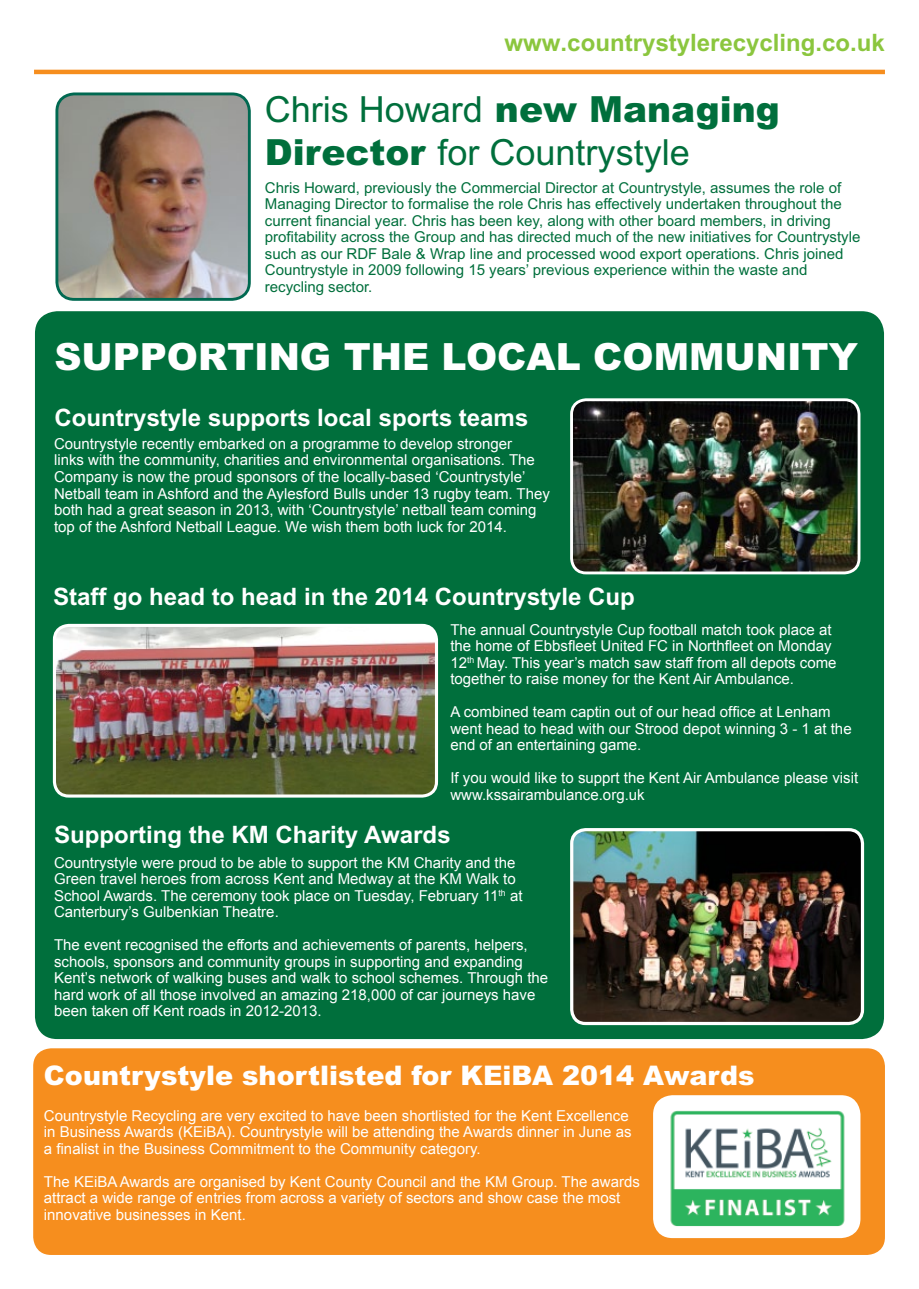
<style>
.page{position:relative;width:919px;height:1289px;background:#fff}
.page>*{position:absolute;margin:0;border:0;box-sizing:border-box;transform-origin:0 0}
.t1{font:900 37.5px "Arial MT Std";color:#fff}
.t2{font:36px/43.2px "Arial MT Std";color:#006f3c}
.t3{font:900 27px "Arial MT Std";color:#fff}
.t4{font:700 24px "Arial MT Std";color:#fff}
.t5{font:700 24px "Arial MT Std";color:#8bc63e}
.t6{font:15px/16.5px "Arial";color:#fff}
.t7{font:15px/16.5px "Arial MT Std";color:#006f3c}
.s1{font-weight:900}
</style>
<div class="page">
<div style="left:33px;top:1048px;width:851px;height:206px;background:#f68e1e;border-radius:18px"></div>
<hr style="left:34px;top:70px;width:850px;height:4px;background:#f68e1e">
<img style="left:59px;top:96px;width:188px;height:201px">
<div style="left:55px;top:92px;width:196px;height:209px;border:3px solid #006951;border-radius:17px"></div>
<div style="left:35px;top:311px;width:848px;height:728px;background:#006f3c;border-radius:22px"></div>
<img style="left:574px;top:402px;width:285px;height:171px">
<div style="left:570px;top:398px;width:290px;height:176px;border:3px solid #fff;border-radius:15px"></div>
<img style="left:54px;top:625px;width:382px;height:171px">
<div style="left:53px;top:624px;width:385px;height:173px;border:3px solid #fff;border-radius:14px"></div>
<img style="left:654px;top:1096px;width:204px;height:140px">
<div style="left:653px;top:1095px;width:207px;height:142px;border:3px solid #fff;border-radius:18px"></div>
<img style="left:574px;top:829px;width:287px;height:193px">
<div style="left:570px;top:828px;width:294px;height:197px;border:3px solid #fff;border-radius:14px"></div>
<p class="t5" style="left:504px;top:29px;width:382px">www.countrystylerecycling.co.uk</p>
<p class="t2" style="left:265px;top:87px;width:516px">Chris Howard <span class="s1">new Managing<br>Director</span> for Countrystyle</p>
<p class="t7" style="left:265px;top:179px;width:597px">Chris Howard, previously the Commercial Director at Countrystyle, assumes the role of Managing Director to formalise the role Chris has effectively undertaken throughout the current financial year. Chris has been key, along with other board members, in driving profitability across the Group and has directed much of the new initiatives for Countrystyle such as our RDF Bale &amp; Wrap line and processed wood export operations. Chris joined Countrystyle in 2009 following 15 years’ previous experience within the waste and recycling sector.</p>
<p class="t1" style="left:54px;top:333px;width:805px">SUPPORTING THE LOCAL COMMUNITY</p>
<p class="t4" style="left:54px;top:403px;width:475px">Countrystyle supports local sports teams</p>
<p class="t6" style="left:54px;top:435px;width:497px">Countrystyle recently embarked on a programme to develop stronger<br>links with the community, charities and environmental organisations. The Company is now the proud sponsors of the locally-based ‘Countrystyle’ Netball team in Ashford and the Aylesford Bulls under 13 rugby team. They both had a great season in 2013, with ‘Countrystyle’ netball team coming top of the Ashford Netball League. We wish them both luck for 2014.</p>
<p class="t4" style="left:53px;top:582px;width:583px">Staff go head to head in the 2014 Countrystyle Cup</p>
<p class="t6" style="left:450px;top:621px;width:387px">The annual Countrystyle Cup football match took place at the home of Ebbsfleet United FC in Northfleet on Monday 12<sup>th</sup> May. This year’s match saw staff from all depots come together to raise money for the Kent Air Ambulance.</p>
<p class="t6" style="left:450px;top:704px;width:403px">A combined team captin out of our head office at Lenham went head to head with our Strood depot winning 3 - 1 at the end of an entertaining game.</p>
<p class="t6" style="left:450px;top:770px;width:409px">If you would like to supprt the Kent Air Ambulance please visit www.kssairambulance.org.uk</p>
<p class="t4" style="left:54px;top:820px;width:398px">Supporting the KM Charity Awards</p>
<p class="t6" style="left:54px;top:854px;width:470px">Countrystyle were proud to be able to support the KM Charity and the Green travel heroes from across Kent and Medway at the KM Walk to School Awards. The ceremony took place on Tuesday, February 11<sup>th</sup> at Canterbury’s Gulbenkian Theatre.</p>
<p class="t6" style="left:54px;top:936px;width:495px">The event recognised the efforts and achievements of parents, helpers, schools, sponsors and community groups in supporting and expanding Kent’s network of walking buses and walk to school schemes. Through the hard work of all those involved an amazing 218,000 of car journeys have been taken off Kent roads in 2012-2013.</p>
<p class="t3" style="left:44px;top:1057px;width:712px">Countrystyle shortlisted for KEiBA 2014 Awards</p>
<p class="t6" style="left:44px;top:1107px;width:589px">Countrystyle Recycling are very excited to have been shortlisted for the Kent Excellence in Business Awards (KEiBA). Countrystyle will be attending the Awards dinner in June as a finalist in the Business Commitment to the Community category.</p>
<p class="t6" style="left:44px;top:1173px;width:597px">The KEiBA Awards are organised by Kent County Council and the KM Group. The awards attract a wide range of entries from across a variety of sectors and show case the most innovative businesses in Kent.</p>
</div>
